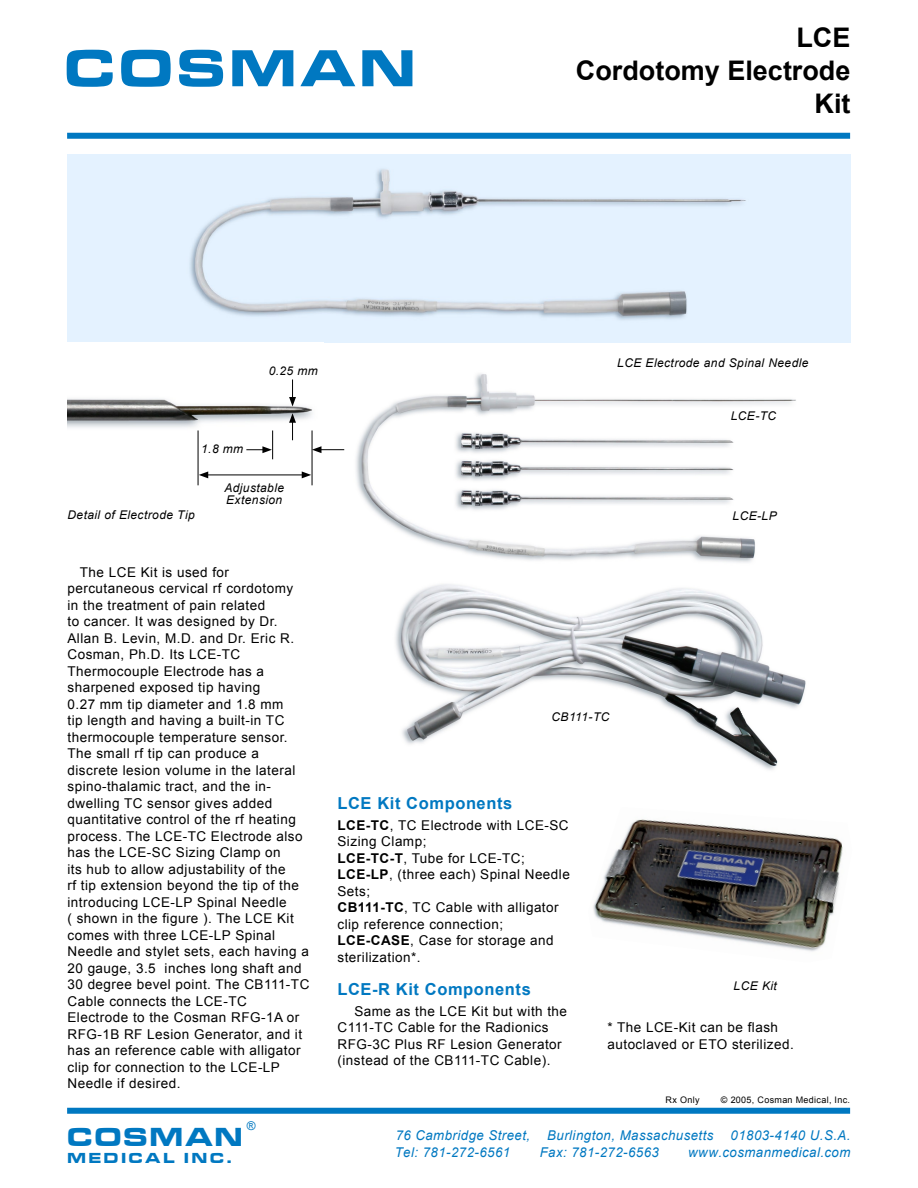
<style>
.page{position:relative;width:918px;height:1188px;background:#fff}
.page>*{position:absolute;margin:0;border:0;box-sizing:border-box;transform-origin:0 0}
.t1{font:54px "Microgramma D Bold Exte";letter-spacing:.1em;color:#0078c1}
.t2{font:700 27px/33px "Arial";color:#000;text-align:right}
.t3{font:27px "Microgramma D Bold Exte";letter-spacing:.1em;color:#0078c1}
.t4{font:700 16.5px "Arial";letter-spacing:.035em;color:#0078c1}
.t5{font:15px "Microgramma D Bold Exte";color:#0078c1}
.t6{font:13.5px/16.5px "Arial";letter-spacing:.035em;color:#000}
.t7{font:italic 13.5px "Arial";letter-spacing:.035em;color:#0078c1}
.t8{font:italic 12px/12px "Arial";letter-spacing:.035em;color:#000}
.t9{font:12px "Arial";color:#0078c1}
.t10{font:9px "Arial";letter-spacing:.035em;color:#000}
.s1{font-weight:700}
</style>
<div class="page">
<div style="left:67px;top:133px;width:783px;height:6px;background:#0078c1"></div>
<div style="left:67px;top:1108px;width:783px;height:6px;background:#0078c1"></div>
<img style="left:68px;top:154px;width:782px;height:189px">
<img style="left:344px;top:374px;width:462px;height:396px">
<img style="left:68px;top:342px;width:255px;height:134px">
<img style="left:593px;top:819px;width:250px;height:133px">
<hr style="left:206px;top:475px;width:98px;height:1px;background:#000">
<svg style="left:199px;top:471px;width:9px;height:7px"></svg>
<svg style="left:302px;top:471px;width:9px;height:7px"></svg>
<hr style="left:198px;top:430px;width:1px;height:55px;background:#000">
<hr style="left:312px;top:430px;width:1px;height:55px;background:#000">
<svg style="left:289px;top:380px;width:7px;height:26px"></svg>
<svg style="left:289px;top:413px;width:7px;height:27px"></svg>
<svg style="left:246px;top:430px;width:27px;height:29px"></svg>
<svg style="left:312px;top:446px;width:32px;height:7px"></svg>
<h1 class="t1" style="left:65px;top:32px;width:352px">COSMAN</h1>
<p class="t8" style="left:269px;top:365px;width:51px">0.25 mm</p>
<p class="t8" style="left:68px;top:509px;width:129px">Detail of Electrode Tip</p>
<p class="t8" style="left:201px;top:443px;width:44px">1.8 mm</p>
<p class="t8" style="left:224px;top:482px;width:61px">Adjustable<br>Extension</p>
<h2 class="t2" style="left:576px;top:22px;width:276px">LCE<br>Cordotomy Electrode<br>Kit</h2>
<p class="t8" style="left:617px;top:357px;width:193px">LCE Electrode and Spinal Needle</p>
<p class="t8" style="left:731px;top:410px;width:47px">LCE-TC</p>
<p class="t8" style="left:733px;top:510px;width:46px">LCE-LP</p>
<p class="t6" style="left:68px;top:564px;width:243px;text-indent:12px">The LCE Kit is used for percutaneous cervical rf cordotomy<br>in the treatment of pain related<br>to cancer. It was designed by Dr.<br>Allan B. Levin, M.D. and Dr. Eric R.<br>Cosman, Ph.D. Its LCE-TC<br>Thermocouple Electrode has a sharpened exposed tip having<br>0.27 mm tip diameter and 1.8 mm<br>tip length and having a built-in TC thermocouple temperature sensor.<br>The small rf tip can produce a discrete lesion volume in the lateral spino-thalamic tract, and the in&shy;dwelling TC sensor gives added quantitative control of the rf heating process. The LCE-TC Electrode also has the LCE-SC Sizing Clamp on<br>its hub to allow adjustability of the<br>rf tip extension beyond the tip of the introducing LCE-LP Spinal Needle<br>( shown in the figure ). The LCE Kit comes with three LCE-LP Spinal<br>Needle and stylet sets, each having a<br>20 gauge, 3.5 inches long shaft and<br>30 degree bevel point. The CB111-TC<br>Cable connects the LCE-TC<br>Electrode to the Cosman RFG-1A or<br>RFG-1B RF Lesion Generator, and it has an reference cable with alligator clip for connection to the LCE-LP<br>Needle if desired.</p>
<p class="t9" style="left:247px;top:1118px;width:10px">®</p>
<h2 class="t3" style="left:68px;top:1118px;width:177px">COSMAN</h2>
<p class="t5" style="left:68px;top:1147px;width:79px">MEDICA</p>
<p class="t5" style="left:163px;top:1147px;width:35px">L INC</p>
<p class="t5" style="left:227px;top:1147px;width:6px">.</p>
<p class="t8" style="left:552px;top:711px;width:59px">CB111-TC</p>
<p class="t4" style="left:338px;top:792px;width:176px">LCE Kit Components</p>
<p class="t6" style="left:338px;top:817px;width:234px"><span class="s1">LCE-TC</span>, TC Electrode with LCE-SC<br>Sizing Clamp;<br><span class="s1">LCE-TC-T</span>, Tube for LCE-TC;<br><span class="s1">LCE-LP</span>, (three each) Spinal Needle<br>Sets;<br><span class="s1">CB111-TC</span>, TC Cable with alligator clip reference connection;<br><span class="s1">LCE-CASE</span>, Case for storage and sterilization*.</p>
<p class="t4" style="left:338px;top:978px;width:195px">LCE-R Kit Components</p>
<p class="t6" style="left:338px;top:1003px;width:231px;text-indent:17px">Same as the LCE Kit but with the<br>C111-TC Cable for the Radionics<br>RFG-3C Plus RF Lesion Generator (instead of the CB111-TC Cable).</p>
<p class="t8" style="left:734px;top:980px;width:45px">LCE Kit</p>
<p class="t6" style="left:608px;top:1019px;width:188px">* The LCE-Kit can be flash autoclaved or ETO sterilized.</p>
<p class="t10" style="left:666px;top:1094px;width:35px">Rx Only</p>
<p class="t10" style="left:721px;top:1094px;width:131px">© 2005, Cosman Medical, Inc.</p>
<p class="t7" style="left:396px;top:1127px;width:136px">76 Cambridge Street,</p>
<p class="t7" style="left:547px;top:1127px;width:168px">Burlington, Massachusetts</p>
<p class="t7" style="left:731px;top:1127px;width:121px">01803-4140 U.S.A.</p>
<p class="t7" style="left:395px;top:1143px;width:117px">Tel: 781-272-6561</p>
<p class="t7" style="left:540px;top:1143px;width:121px">Fax: 781-272-6563</p>
<p class="t7" style="left:688px;top:1143px;width:164px">www.cosmanmedical.com</p>
</div>
